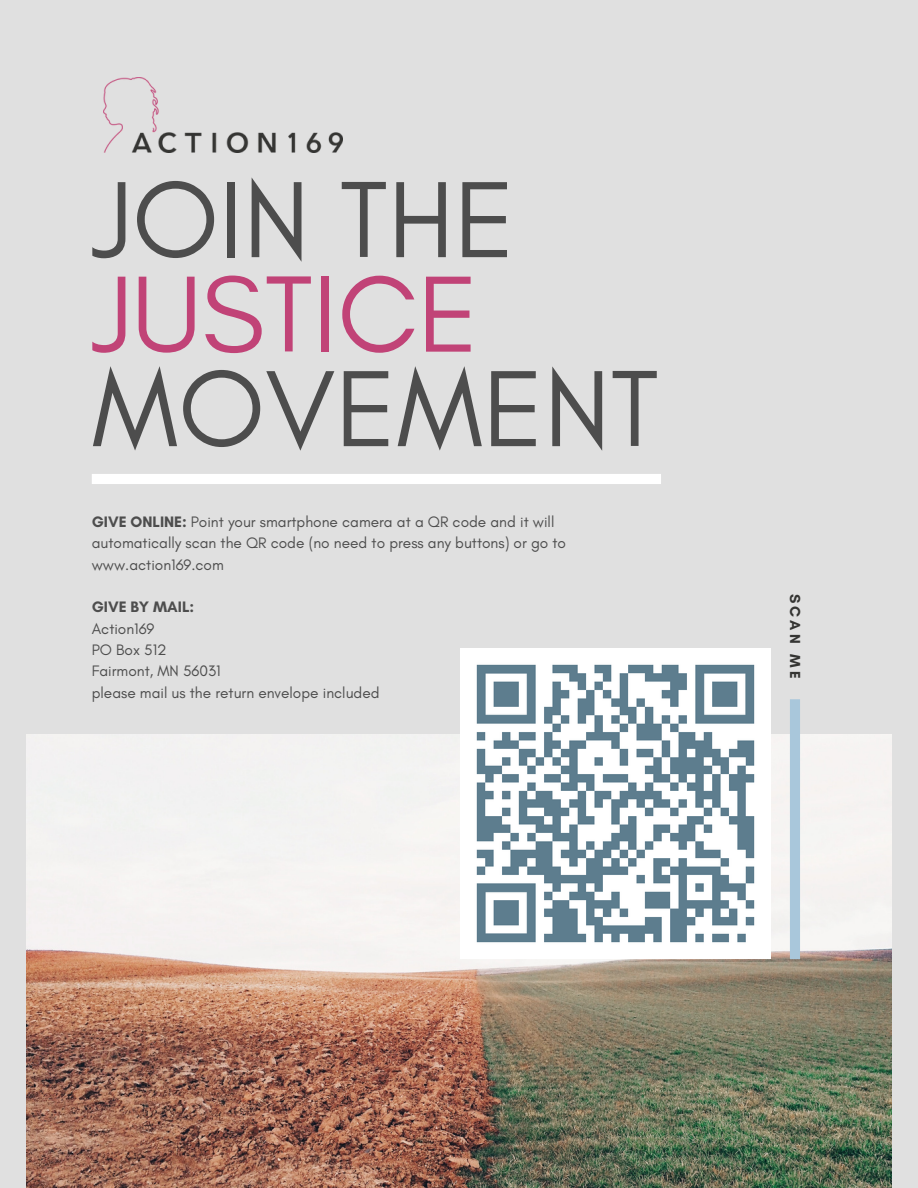
<style>
.page{position:relative;width:918px;height:1188px;background:#e0e0e0}
.page>*{position:absolute;margin:0;border:0;box-sizing:border-box;transform-origin:0 0}
.t1{font:110.25px "Glacial Indifference";color:#4d4d4d}
.t2{font:110.25px "Glacial Indifference";color:#c14377}
.t3{font:15.45px/21.3px "Glacial Indifference";color:#4d4d4d}
.t4{font:700 15.45px "Glacial Indifference";color:#4d4d4d}
.t5{font:700 14.85px "Glacial Indifference";letter-spacing:.215em;color:#343432}
.s1{font-weight:700}
</style>
<div class="page">
<img style="left:27px;top:735px;width:865px;height:453px">
<div style="left:92px;top:474px;width:569px;height:10px;background:#fff"></div>
<div style="left:790px;top:699px;width:10px;height:260px;background:#a9c7db"></div>
<img style="left:460px;top:648px;width:311px;height:311px">
<img style="left:103px;top:78px;width:240px;height:75px">
<h1 class="t1" style="left:92px;top:152px;width:425px">JOIN THE</h1>
<h1 class="t2" style="left:92px;top:247px;width:389px">JUSTICE</h1>
<h1 class="t1" style="left:92px;top:341px;width:569px">MOVEMENT</h1>
<p class="t3" style="left:92px;top:511px;width:476px"><span class="s1">GIVE ONLINE:</span> Point your smartphone camera at a QR code and it will automatically scan the QR code (no need to press any buttons) or go to www.action169.com</p>
<p class="t4" style="left:92px;top:598px;width:104px">GIVE BY MAIL:</p>
<p class="t3" style="left:92px;top:618px;width:289px">Action169<br>PO Box 512<br>Fairmont, MN 56031<br>please mail us the return envelope included</p>
<p class="t5" style="left:804px;top:594px;width:86px;rotate:90deg">SCAN ME</p>
</div>
